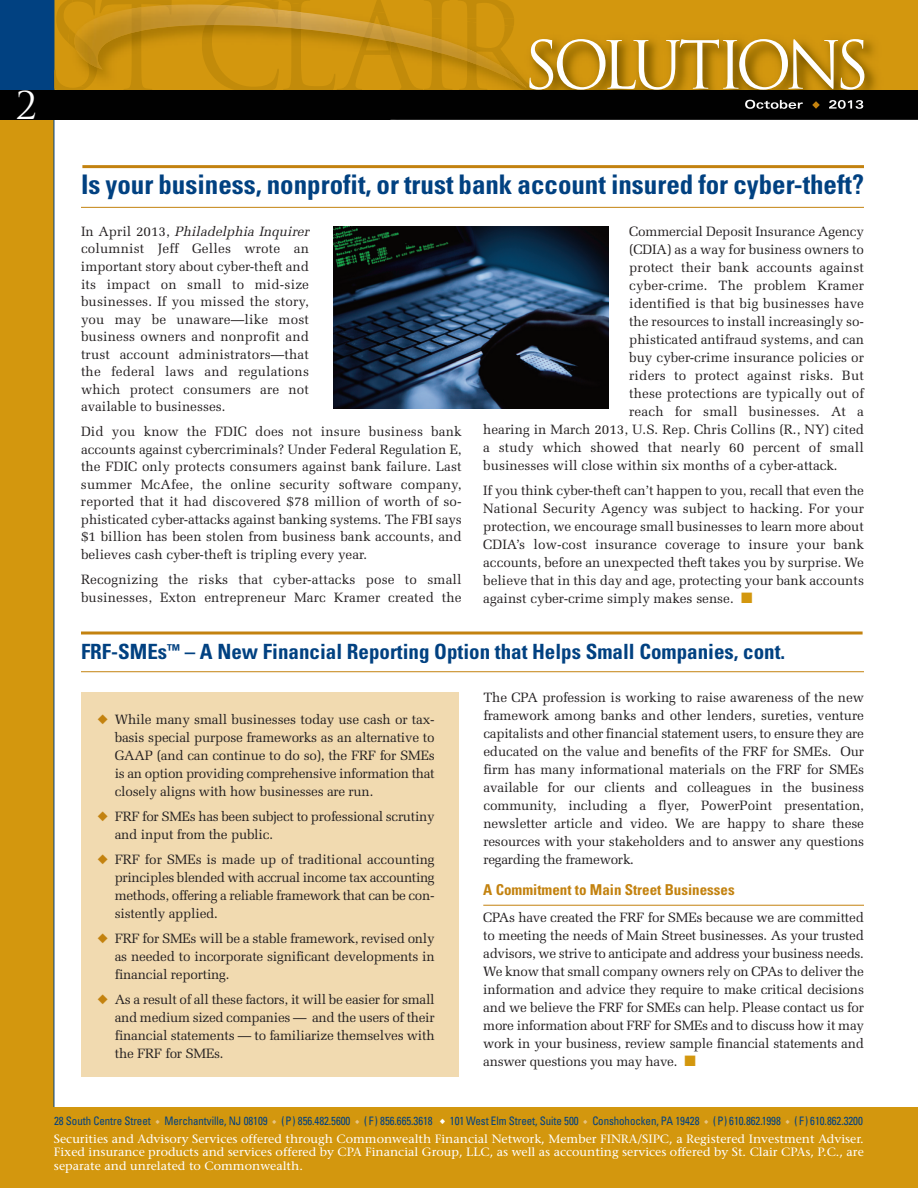
<style>
.page{position:relative;width:918px;height:1188px;background:#fff}
.page>*{position:absolute;margin:0;border:0;box-sizing:border-box;transform-origin:0 0}
.t1{font:64.5px "Trajan";letter-spacing:-.11em;color:#fff;scale:.96 1}
.t2{font:37.2px "Trajan";color:#fff}
.t3{font:700 condensed 27px "Univers";color:#014181}
.t4{font:700 condensed 21px "Univers";color:#014181}
.t5{font:700 condensed 15px "Univers";color:#c3820f}
.t6{font:13.5px/18px "Melior";color:#231f20;text-align:justify}
.t7{font:13.5px/18px "Melior";letter-spacing:-.025em;color:#231f20}
.t8{font:12px/13.5px "Stone Serif";color:#fff;text-align:justify;scale:1.04 1}
.t9{font:condensed 11.7px "Univers";letter-spacing:-.005em;color:#014181;scale:.93 1}
.s1{font-style:italic}
.s2{color:#d3970e}
.s3{color:#c3820f}
.s4{color:#e9c583}
.s5{color:#fff}
</style>
<div class="page">
<div style="left:0;top:115px;width:54px;height:1061px;background:#d3970e"></div>
<svg style="left:0;top:0;width:918px;height:90px;fill:#d2960e"></svg>
<div style="left:0;top:0;width:54px;height:90px;background:#014181"></div>
<hr style="left:54px;top:0;width:1px;height:1185px;background:#014181">
<div style="left:0;top:1107px;width:918px;height:81px;background:#d3970e"></div>
<svg style="left:55px;top:3px;width:9px;height:87px"></svg>
<hr style="left:54px;top:0;width:1px;height:92px;background:#013a77">
<div style="left:0;top:90px;width:918px;height:30px;background:#010101"></div>
<img style="left:64px;top:0;width:108px;height:90px">
<img style="left:71px;top:5px;width:3px;height:65px">
<img style="left:390px;top:119px;width:154px;height:1px">
<img style="left:74px;top:4px;width:128px;height:34px">
<img style="left:74px;top:5px;width:98px;height:65px">
<img style="left:544px;top:99px;width:374px;height:21px">
<svg style="left:202px;top:0;width:312px;height:90px"></svg>
<img style="left:391px;top:19px;width:162px;height:71px">
<img style="left:391px;top:89px;width:32px;height:1px">
<img style="left:424px;top:89px;width:29px;height:1px">
<img style="left:430px;top:19px;width:13px;height:8px">
<img style="left:457px;top:21px;width:86px;height:69px">
<img style="left:391px;top:27px;width:136px;height:62px">
<img style="left:391px;top:27px;width:7px;height:18px">
<img style="left:430px;top:35px;width:13px;height:21px">
<img style="left:464px;top:47px;width:63px;height:42px">
<img style="left:745px;top:100px;width:58px;height:9px">
<svg style="left:812px;top:101px;width:8px;height:8px"></svg>
<img style="left:829px;top:100px;width:34px;height:9px">
<hr style="left:81px;top:207px;width:783px;height:1px;background:#c3820f">
<hr style="left:82px;top:165px;width:782px;height:3px;background:#c3820f">
<div style="left:81px;top:692px;width:378px;height:385px;background:#f1dab0"></div>
<hr style="left:81px;top:671px;width:783px;height:1px;background:#c3820f">
<hr style="left:81px;top:632px;width:782px;height:3px;background:#c3820f">
<hr style="left:483px;top:905px;width:381px;height:1px;background:#c3820f">
<img style="left:334px;top:227px;width:275px;height:181px">
<h2 class="t2" style="left:16px;top:84px;width:23px">2</h2>
<h1 class="t1" style="left:523px;top:29px;width:362px">SOLUTIONS</h1>
<h3 class="t3" style="left:81px;top:174px;width:784px">Is your business, nonprofit, or trust bank account insured for cyber-theft?</h3>
<p class="t6" style="left:81px;top:222px;width:232px;line-height:17.5px;text-align:left">In April 2013, <span class="s1">Philadelphia Inquirer </span>columnist Jeff Gelles wrote an important story about cyber-theft and its impact on small to mid-size businesses. If you missed the story, you may be unaware—like most business owners and nonprofit and trust account administrators—that the federal laws and regulations which protect consumers are not available to businesses.</p>
<p class="t6" style="left:81px;top:423px;width:382px;line-height:17.5px">Did you know the FDIC does not insure business bank accounts against cybercriminals? Under Federal Regulation E, the FDIC only protects consumers against bank failure. Last summer McAfee, the online security software company, reported that it had discovered $78 million of worth of so&shy;phisticated cyber-attacks against banking systems. The FBI says $1 billion has been stolen from business bank accounts, and believes cash cyber-theft is tripling every year.</p>
<p class="t6" style="left:81px;top:570px;width:382px">Recognizing the risks that cyber-attacks pose to small businesses, Exton entrepreneur Marc Kramer created the</p>
<p class="t6" style="left:629px;top:222px;width:236px">Commercial Deposit Insurance Agency</p>
<p class="t6" style="left:629px;top:240px;width:236px">(CDIA) as a way for business owners to</p>
<p class="t6" style="left:629px;top:258px;width:236px">protect their bank accounts against</p>
<p class="t6" style="left:629px;top:276px;width:236px">cyber-crime. The problem Kramer</p>
<p class="t6" style="left:629px;top:294px;width:236px">identified is that big businesses have</p>
<p class="t6" style="left:629px;top:312px;width:236px">the resources to install increasingly so-</p>
<p class="t6" style="left:629px;top:330px;width:236px">phisticated antifraud systems, and can</p>
<p class="t6" style="left:629px;top:348px;width:236px">buy cyber-crime insurance policies or</p>
<p class="t6" style="left:629px;top:366px;width:236px">riders to protect against risks. But</p>
<p class="t6" style="left:629px;top:384px;width:236px">these protections are typically out of</p>
<p class="t6" style="left:629px;top:402px;width:236px">reach for small businesses. At a</p>
<p class="t6" style="left:483px;top:420px;width:382px">hearing in March 2013, U.S. Rep. Chris Collins (R., NY) cited</p>
<p class="t6" style="left:483px;top:438px;width:382px">a study which showed that nearly 60 percent of small</p>
<p class="t6" style="left:483px;top:456px;width:356px">businesses will close within six months of a cyber-attack.</p>
<p class="t6" style="left:483px;top:481px;width:382px">If you think cyber-theft can’t happen to you, recall that even the National Security Agency was subject to hacking. For your protection, we encourage small businesses to learn more about CDIA’s low-cost insurance coverage to insure your bank accounts, before an unexpected theft takes you by surprise. We believe that in this day and age, protecting your bank accounts against cyber-crime simply makes sense. <span class="s2">■</span></p>
<h3 class="t4" style="left:81px;top:643px;width:706px">FRF-SMEs<sup>™</sup> – A New Financial Reporting Option that Helps Small Companies, cont.</h3>
<p class="t6" style="left:115px;top:710px;width:321px;text-indent:-17px"><span class="s3">◆</span> While many small businesses today use cash or tax&shy;basis special purpose frameworks as an alternative to GAAP (and can continue to do so), the FRF for SMEs is an option providing comprehensive information that closely aligns with how businesses are run.</p>
<p class="t7" style="left:115px;top:807px;width:321px;text-indent:-17px"><span class="s3">◆</span> FRF for SMEs has been subject to professional scrutiny and input from the public.</p>
<p class="t6" style="left:115px;top:850px;width:321px;text-indent:-17px"><span class="s3">◆</span> FRF for SMEs is made up of traditional accounting principles blended with accrual income tax accounting methods, offering a reliable framework that can be con&shy;sistently applied.</p>
<p class="t6" style="left:115px;top:929px;width:321px;text-indent:-17px"><span class="s3">◆</span> FRF for SMEs will be a stable framework, revised only as needed to incorporate significant developments in financial reporting.</p>
<p class="t6" style="left:115px;top:990px;width:321px;text-indent:-17px"><span class="s3">◆</span> As a result of all these factors, it will be easier for small and medium sized companies — and the users of their financial statements — to familiarize themselves with the FRF for SMEs.</p>
<p class="t6" style="left:483px;top:689px;width:382px">The CPA profession is working to raise awareness of the new framework among banks and other lenders, sureties, venture capitalists and other financial statement users, to ensure they are educated on the value and benefits of the FRF for SMEs. Our firm has many informational materials on the FRF for SMEs available for our clients and colleagues in the business community, including a flyer, PowerPoint presentation, newsletter article and video. We are happy to share these resources with your stakeholders and to answer any questions regarding the framework.</p>
<p class="t5" style="left:483px;top:884px;width:253px">A Commitment to Main Street Businesses</p>
<p class="t6" style="left:483px;top:908px;width:382px">CPAs have created the FRF for SMEs because we are committed to meeting the needs of Main Street businesses. As your trusted advisors, we strive to anticipate and address your business needs.<br>We know that small company owners rely on CPAs to deliver the information and advice they require to make critical decisions and we believe the FRF for SMEs can help. Please contact us for more information about FRF for SMEs and to discuss how it may work in your business, review sample financial statements and answer questions you may have. <span class="s2">■</span></p>
<p class="t9" style="left:54px;top:1117px;width:871px">28 South Centre Street <span class="s4">◆</span> Merchantville, NJ 08109 <span class="s4">◆</span> (P) 856.482.5600 <span class="s4">◆</span> ( F) 856.665.3618 <span class="s5">◆</span> 101 West Elm Street, Suite 500 <span class="s4">◆</span> Conshohocken, PA 19428 <span class="s4">◆</span> (P) 610.862.1998 <span class="s4">◆</span> ( F) 610.862.3200</p>
<p class="t8" style="left:54px;top:1133px;width:780px">Securities and Advisory Services offered through Commonwealth Financial Network, Member FINRA/SIPC, a Registered Investment Adviser.<br>Fixed insurance products and services offered by CPA Financial Group, LLC, as well as accounting services offered by St. Clair CPAs, P.C., are separate and unrelated to Commonwealth.</p>
</div>
